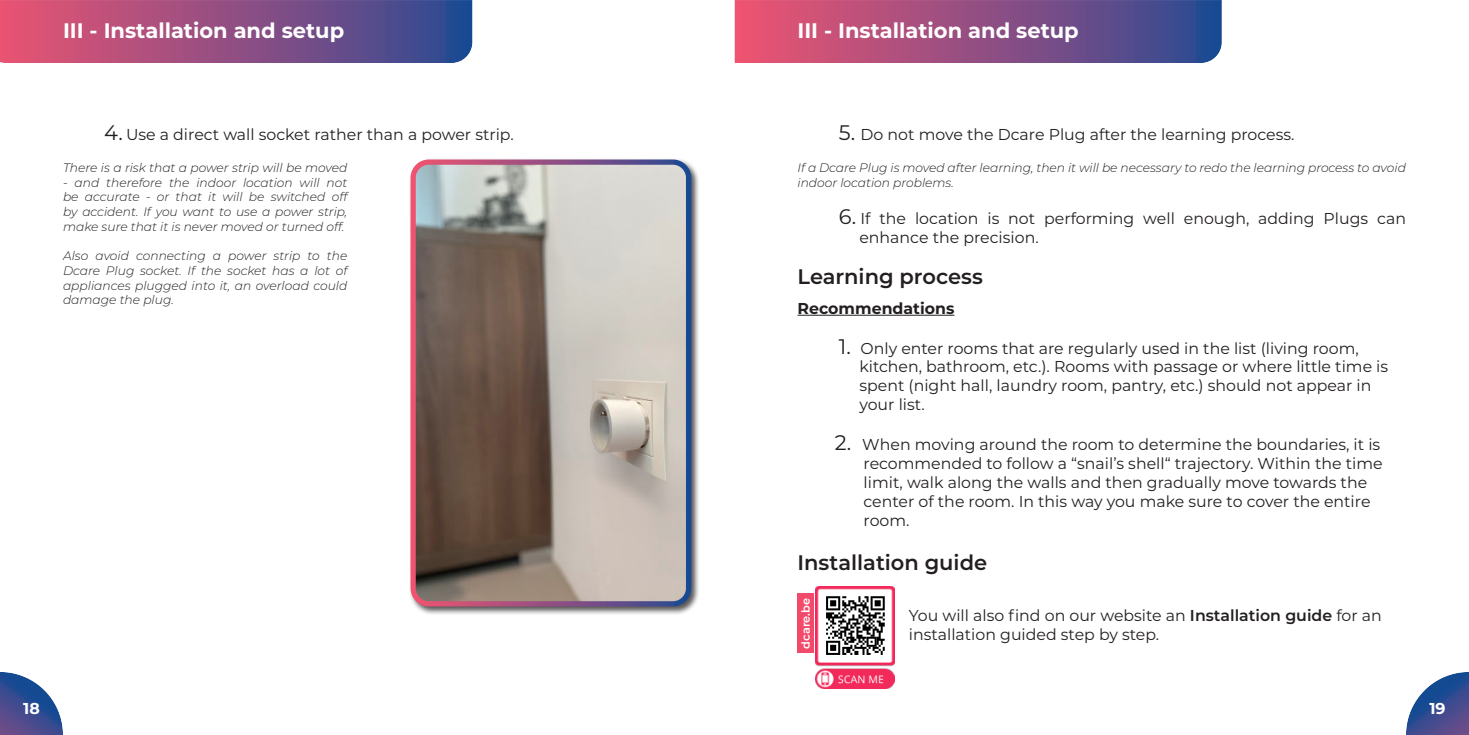
<style>
.page{position:relative;width:1469px;height:735px;background:#fff}
.page>*{position:absolute;margin:0;border:0;box-sizing:border-box;transform-origin:0 0}
.t1{font:700 21px "Montserrat";color:#fff}
.t2{font:600 21px "Montserrat";color:#231f20}
.t3{font:15.75px/18.9px "Montserrat";color:#231f20}
.t4{font:700 15.75px "Montserrat";color:#231f20}
.t5{font:700 15.75px "Montserrat";color:#fff}
.t6{font:italic 300 12.25px/14.7px "Montserrat";color:#231f20;text-align:justify}
.t7{font:600 11.38px "Montserrat";color:#fff}
.s1{font-size:21px}
.s2{font-weight:600}
</style>
<div class="page">
<svg style="left:0;top:672px;width:63px;height:62px"></svg>
<svg style="left:1406px;top:672px;width:62px;height:62px"></svg>
<svg style="left:734px;top:0;width:487px;height:63px;background:#8f4f82"></svg>
<svg style="left:0;top:0;width:472px;height:63px;background:#8c4f83"></svg>
<hr style="left:797px;top:314px;width:157px;height:1px;background:#231f20">
<div style="left:408px;top:157px;width:291px;height:458px;background:#231f20;opacity:.75"></div>
<img style="left:413px;top:162px;width:275px;height:441px">
<div style="left:410px;top:159px;width:281px;height:447px;border:5px solid #fff;border-radius:16px"></div>
<img style="left:816px;top:586px;width:78px;height:102px">
<div style="left:797px;top:593px;width:16px;height:59px;background:#f24a6b"></div>
<svg style="left:824px;top:595px;width:62px;height:60px"></svg>
<svg style="left:826px;top:596px;width:58px;height:58px"></svg>
<h1 class="t1" style="left:63px;top:19px;width:283px">III - Installation and setup</h1>
<h1 class="t1" style="left:797px;top:19px;width:283px">III - Installation and setup</h1>
<p class="t3" style="left:104px;top:125px;width:411px"><span class="s1">4.</span> Use a direct wall socket rather than a power strip.</p>
<p class="t3" style="left:838px;top:125px;width:457px"><span class="s1">5.</span> Do not move the Dcare Plug after the learning process.</p>
<p class="t6" style="left:797px;top:160px;width:610px">If a Dcare Plug is moved after learning, then it will be necessary to redo the learning process to avoid indoor location problems.</p>
<p class="t3" style="left:859px;top:209px;width:548px;text-indent:-21px"><span class="s1">6.</span> If the location is not performing well enough, adding Plugs can enhance the precision.</p>
<h1 class="t2" style="left:797px;top:267px;width:187px">Learning process</h1>
<p class="t4" style="left:797px;top:299px;width:158px">Recommendations</p>
<p class="t3" style="left:859px;top:338px;width:530px;text-indent:-21px"><span class="s1">1.</span> Only enter rooms that are regularly used in the list (living room, kitchen, bathroom, etc.). Rooms with passage or where little time is spent (night hall, laundry room, pantry, etc.) should not appear in your list.</p>
<p class="t3" style="left:863px;top:435px;width:520px;text-indent:-29px"><span class="s1">2.</span> When moving around the room to determine the boundaries, it is recommended to follow a “snail’s shell“ trajectory. Within the time limit, walk along the walls and then gradually move towards the center of the room. In this way you make sure to cover the entire room.</p>
<p class="t6" style="left:63px;top:160px;width:286px">There is a risk that a power strip will be moved</p>
<p class="t6" style="left:63px;top:175px;width:286px">- and therefore the indoor location will not be accurate - or that it will be switched off by accident. If you want to use a power strip, make sure that it is never moved or turned off.</p>
<p class="t6" style="left:63px;top:249px;width:286px">Also avoid connecting a power strip to the Dcare Plug socket. If the socket has a lot of appliances plugged into it, an overload could damage the plug.</p>
<h1 class="t2" style="left:797px;top:553px;width:191px">Installation guide</h1>
<p class="t7" style="left:801px;top:648px;width:52px;rotate:-90deg">dcare.be</p>
<p class="t3" style="left:908px;top:606px;width:474px">You will also find on our website an <span class="s2">Installation guide</span> for an installation guided step by step.</p>
<p class="t5" style="left:23px;top:699px;width:18px">18</p>
<p class="t5" style="left:1429px;top:699px;width:18px">19</p>
</div>
